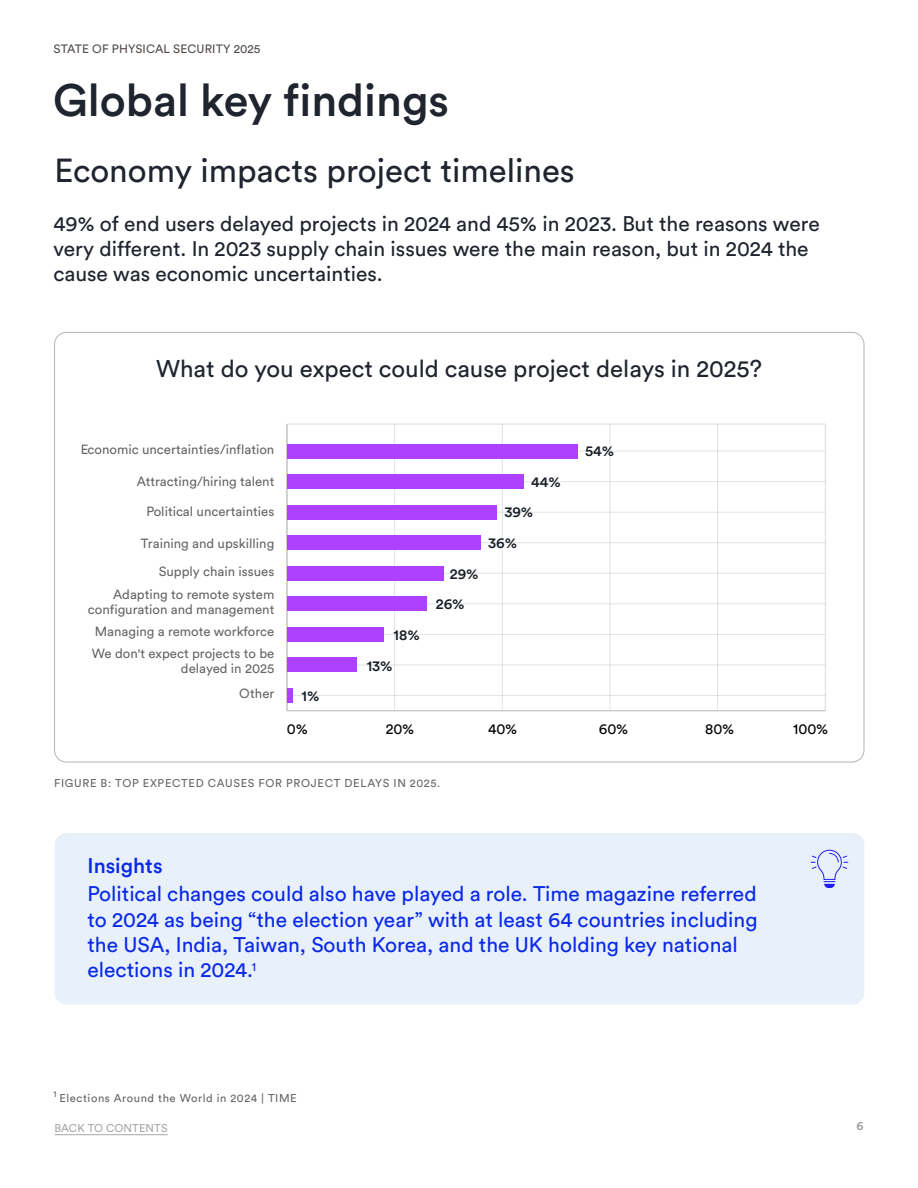
<style>
.page{position:relative;width:918px;height:1188px;background:#fff}
.page>*{position:absolute;margin:0;border:0;box-sizing:border-box;transform-origin:0 0}
.t1{font:500 45px "Circular Pro";color:#20242e}
.t2{font:33px "Circular Pro";color:#20242e}
.t3{font:24px "Circular Pro";color:#20242e}
.t4{font:21px/25.5px "Circular Pro";color:#0a29e8}
.t5{font:21px/25.3px "Circular Pro";color:#20242e}
.t6{font:500 21px "Circular Pro";color:#0a29e8}
.t7{font:500 14.7px/30.6px "Circular Pro";color:#181e25}
.t8{font:14.7px "Circular Pro";color:#000}
.t9{font:13.2px/27.9px "Circular Pro";color:#000;text-align:right}
.t10{font:12px "Circular Pro";letter-spacing:.01em;color:#524b48}
.t11{font:500 12px "Circular Pro";color:#999}
.t12{font:11.25px "Circular Pro";letter-spacing:.05em;color:#666}
.t13{font:11.25px "Circular Pro";letter-spacing:.01em;color:#a6a7ab}
</style>
<div class="page">
<hr style="left:55px;top:1134px;width:113px;height:1px;background:#a6a7ab">
<svg style="left:288px;top:424px;width:538px;height:287px"></svg>
<hr style="left:287px;top:424px;width:1px;height:287px;background:#b7b7b7">
<hr style="left:287px;top:695px;width:538px;height:1px;background:#b7b7b7">
<hr style="left:287px;top:665px;width:538px;height:1px;background:#b7b7b7">
<hr style="left:287px;top:634px;width:538px;height:1px;background:#b7b7b7">
<hr style="left:287px;top:603px;width:538px;height:1px;background:#b7b7b7">
<hr style="left:287px;top:573px;width:538px;height:1px;background:#b7b7b7">
<hr style="left:287px;top:542px;width:538px;height:1px;background:#b7b7b7">
<hr style="left:287px;top:512px;width:538px;height:1px;background:#b7b7b7">
<hr style="left:287px;top:481px;width:538px;height:1px;background:#b7b7b7">
<hr style="left:287px;top:451px;width:538px;height:1px;background:#b7b7b7">
<div style="left:287px;top:444px;width:291px;height:14px;background:#ae40ff"></div>
<div style="left:287px;top:474px;width:237px;height:15px;background:#ae40ff"></div>
<div style="left:287px;top:505px;width:210px;height:15px;background:#ae40ff"></div>
<div style="left:287px;top:535px;width:194px;height:15px;background:#ae40ff"></div>
<div style="left:287px;top:566px;width:156px;height:15px;background:#ae40ff"></div>
<div style="left:287px;top:597px;width:140px;height:14px;background:#ae40ff"></div>
<div style="left:287px;top:627px;width:97px;height:15px;background:#ae40ff"></div>
<div style="left:287px;top:658px;width:70px;height:14px;background:#ae40ff"></div>
<div style="left:287px;top:688px;width:5px;height:15px;background:#ae40ff"></div>
<div style="left:55px;top:833px;width:809px;height:172px;background:#e8f0fa;border-radius:12px"></div>
<svg style="left:811px;top:849px;width:37px;height:39px"></svg>
<p class="t10" style="left:54px;top:41px;width:208px">STATE OF PHYSICAL SECURITY 2025</p>
<h1 class="t1" style="left:53px;top:69px;width:397px">Global key findings</h1>
<h2 class="t2" style="left:55px;top:148px;width:522px">Economy impacts project timelines</h2>
<h3 class="t5" style="left:54px;top:210px;width:768px">49% of end users delayed projects in 2024 and 45% in 2023. But the reasons were very different. In 2023 supply chain issues were the main reason, but in 2024 the cause was economic uncertainties.</h3>
<h3 class="t3" style="left:156px;top:352px;width:607px">What do you expect could cause project delays in 2025?</h3>
<p class="t9" style="left:80px;top:435px;width:196px">Economic uncertainties/inflation</p>
<p class="t9" style="left:137px;top:467px;width:139px">Attracting/hiring talent</p>
<p class="t9" style="left:146px;top:496px;width:130px">Political uncertainties</p>
<p class="t9" style="left:141px;top:529px;width:135px">Training and upskilling<br>Supply chain issues</p>
<p class="t9" style="left:88px;top:587px;width:188px;line-height:14.7px">Adapting to remote system configuration and management</p>
<p class="t9" style="left:92px;top:620px;width:184px;line-height:22px;text-align:left">Managing a remote workforce<br>We don't expect projects to be</p>
<p class="t9" style="left:181px;top:655px;width:95px;line-height:25px">delayed in 2025<br>Other</p>
<p class="t7" style="left:394px;top:619px;width:28px">18%</p>
<p class="t7" style="left:367px;top:650px;width:27px">13%</p>
<p class="t7" style="left:436px;top:558px;width:44px;text-indent:14px">29%<br>26%</p>
<p class="t7" style="left:531px;top:466px;width:31px">44%</p>
<p class="t7" style="left:504px;top:496px;width:30px">39%</p>
<p class="t7" style="left:488px;top:527px;width:30px">36%</p>
<p class="t7" style="left:585px;top:435px;width:30px">54%</p>
<p class="t7" style="left:302px;top:680px;width:19px">1%</p>
<p class="t8" style="left:287px;top:719px;width:22px">0%</p>
<p class="t8" style="left:386px;top:719px;width:30px">20%</p>
<p class="t8" style="left:488px;top:719px;width:31px">40%</p>
<p class="t8" style="left:599px;top:719px;width:31px">60%</p>
<p class="t8" style="left:705px;top:719px;width:30px">80%</p>
<p class="t8" style="left:793px;top:719px;width:36px">100%</p>
<p class="t12" style="left:54px;top:775px;width:387px">FIGURE B: TOP EXPECTED CAUSES FOR PROJECT DELAYS IN 2025.</p>
<h3 class="t6" style="left:88px;top:851px;width:77px">Insights</h3>
<h3 class="t4" style="left:88px;top:880px;width:671px">Political changes could also have played a role. Time magazine referred to 2024 as being “the election year” with at least 64 countries including the USA, India, Taiwan, South Korea, and the UK holding key national elections in 2024.<sup>1</sup></h3>
<p class="t12" style="left:54px;top:1091px;width:245px"><sup>1</sup> Elections Around the World in 2024 | TIME</p>
<p class="t13" style="left:55px;top:1120px;width:115px">BACK TO CONTENTS</p>
<p class="t11" style="left:856px;top:1118px;width:8px">6</p>
</div>
